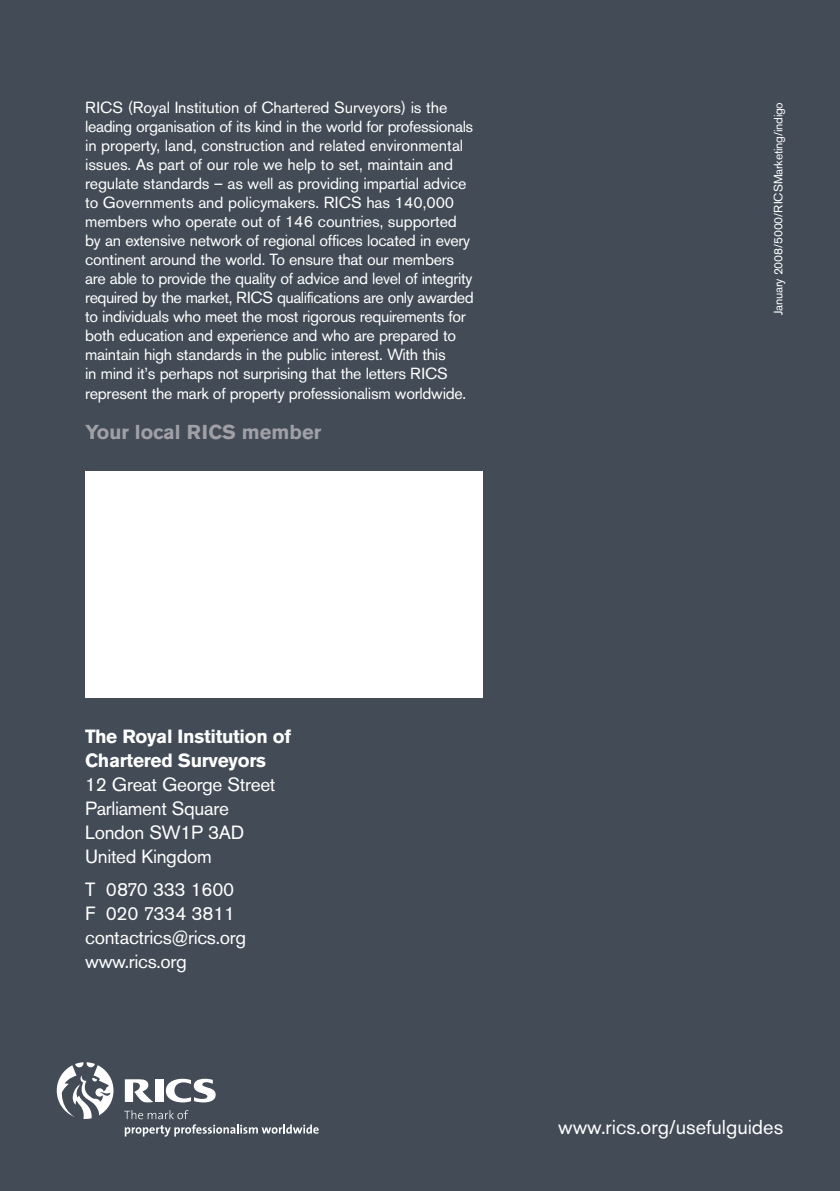
<style>
.page{position:relative;width:840px;height:1191px;background:#fff}
.page>*{position:absolute;margin:0;border:0;box-sizing:border-box;transform-origin:0 0}
.t1{font:20px "Akzidenz Grotesk BE";color:#fff}
.t2{font:700 20px "Akzidenz Grotesk BE";color:#a0a0a6}
.t3{font:19px/24px "Akzidenz Grotesk BE";letter-spacing:-.02em;color:#fff}
.t4{font:700 19px/24px "Akzidenz Grotesk BE";letter-spacing:-.015em;color:#fff}
.t5{font:16px/19px "Akzidenz Grotesk BE";letter-spacing:-.02em;color:#fff}
.t6{font:12px "Akzidenz Grotesk BE";letter-spacing:-.02em;color:#fff}
</style>
<div class="page">
<div style="left:0;top:0;width:839px;height:1191px;background:#424b56"></div>
<div style="left:85px;top:471px;width:397px;height:226px;background:#fff"></div>
<svg style="left:166px;top:1078px;width:49px;height:24px"></svg>
<div style="left:155px;top:1079px;width:8px;height:23px;background:#fff"></div>
<svg style="left:125px;top:1079px;width:28px;height:23px"></svg>
<svg style="left:57px;top:1062px;width:56px;height:57px"></svg>
<svg style="left:124px;top:1110px;width:194px;height:26px"></svg>
<p class="t5" style="left:85px;top:100px;width:390px">RICS (Royal Institution of Chartered Surveyors) is the leading organisation of its kind in the world for professionals in property, land, construction and related environmental issues. As part of our role we help to set, maintain and regulate standards – as well as providing impartial advice to Governments and policymakers. RICS has 140,000 members who operate out of 146 countries, supported by an extensive network of regional offices located in every continent around the world. To ensure that our members are able to provide the quality of advice and level of integrity required by the market, RICS qualifications are only awarded to individuals who meet the most rigorous requirements for both education and experience and who are prepared to maintain high standards in the public interest. With this<br>in mind it’s perhaps not surprising that the letters RICS represent the mark of property professionalism worldwide.</p>
<p class="t2" style="left:85px;top:425px;width:237px">Your local RICS member</p>
<p class="t6" style="left:773px;top:315px;width:215px;rotate:-90deg">January 2008/5000/RICSMarketing/indigo</p>
<p class="t4" style="left:85px;top:726px;width:207px">The Royal Institution of<br>Chartered Surveyors</p>
<p class="t3" style="left:85px;top:774px;width:192px">12 Great George Street<br>Parliament Square<br>London SW1P 3AD<br>United Kingdom</p>
<p class="t3" style="left:85px;top:879px;width:162px">T 0870 333 1600<br>F 020 7334 3811 contactrics@rics.org www.rics.org</p>
<p class="t1" style="left:557px;top:1120px;width:226px">www.rics.org/usefulguides</p>
</div>
